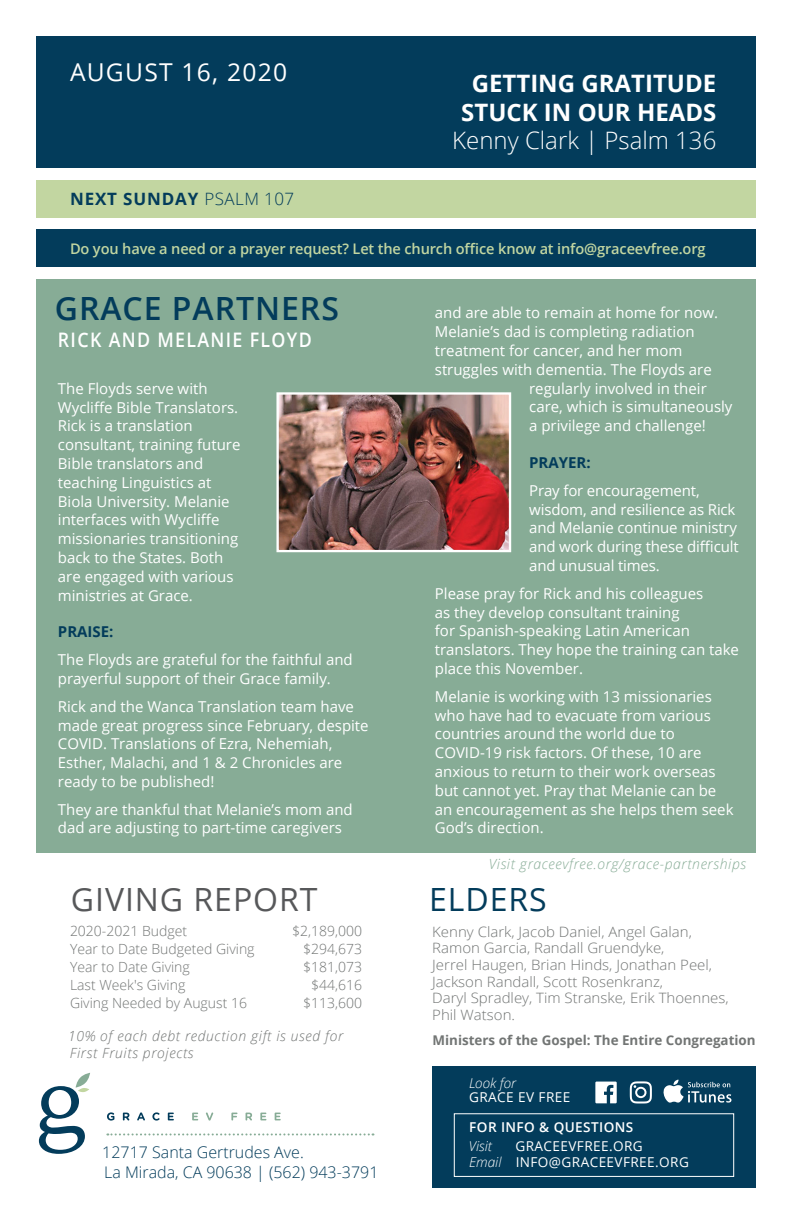
<style>
.page{position:relative;width:792px;height:1224px;background:#fff}
.page>*{position:absolute;margin:0;border:0;box-sizing:border-box;transform-origin:0 0}
.t1{font:600 32px "Open Sans";letter-spacing:.03em;color:#033c5b}
.t2{font:32px "Open Sans";letter-spacing:.03em;color:#57585a}
.t3{font:32px "Open Sans";letter-spacing:.03em;color:#033c5b}
.t4{font:24.6px "Open Sans";letter-spacing:.05em;color:#fff}
.t5{font:700 24px/28.8px "Open Sans";color:#fff;text-align:center}
.t6{font:300 24px "Open Sans";color:#fff}
.t7{font:600 20px "Open Sans";letter-spacing:.075em;color:#fff;scale:.89 1}
.t8{font:700 17px "Open Sans";letter-spacing:.05em;color:#033c5b}
.t9{font:300 16px/20px "Open Sans";color:#033c5b}
.t10{font:15px/18.8px "Open Sans";color:#fff}
.t11{font:700 15px "Open Sans";color:#033c5b}
.t12{font:600 14.6px "Open Sans";letter-spacing:-.01em;color:#c2d6a1}
.t13{font:300 14.2px/16.6px "Open Sans";color:#727574;scale:1.05 1}
.t14{font:300 14px/18px "Open Sans";color:#727574}
.t15{font:italic 300 14px/16.8px "Open Sans";letter-spacing:.045em;color:#727574}
.t16{font:italic 300 14px "Open Sans";letter-spacing:.045em;color:#87ac96}
.t17{font:13.6px/16.4px "Open Sans";letter-spacing:.03em;color:#fff}
.t18{font:italic 300 13.6px/16.4px "Open Sans";color:#fff}
.t19{font:600 13.6px "Open Sans";letter-spacing:.03em;color:#fff}
.t20{font:700 13.4px "Open Sans";color:#727574}
.s1{font-weight:300}
</style>
<div class="page">
<div style="left:36px;top:279px;width:720px;height:573px;background:#87ac96"></div>
<div style="left:36px;top:36px;width:720px;height:132px;background:#033c5b"></div>
<div style="left:36px;top:180px;width:720px;height:38px;background:#c2d6a1"></div>
<div style="left:36px;top:230px;width:720px;height:37px;background:#033c5b"></div>
<div style="left:432px;top:1067px;width:324px;height:121px;background:#033c5b"></div>
<svg style="left:595px;top:1082px;width:22px;height:21px"></svg>
<svg style="left:107px;top:1133px;width:267px;height:2px"></svg>
<div style="left:454px;top:1113px;width:280px;height:64px;border:1px solid #fff"></div>
<svg style="left:663px;top:1080px;width:68px;height:23px"></svg>
<svg style="left:630px;top:1081px;width:22px;height:23px"></svg>
<svg style="left:39px;top:1073px;width:51px;height:81px"></svg>
<svg style="left:107px;top:1112px;width:7px;height:9px"></svg>
<svg style="left:123px;top:1113px;width:6px;height:8px"></svg>
<svg style="left:137px;top:1112px;width:8px;height:9px"></svg>
<svg style="left:152px;top:1112px;width:8px;height:9px"></svg>
<svg style="left:168px;top:1113px;width:6px;height:7px"></svg>
<svg style="left:192px;top:1113px;width:6px;height:7px"></svg>
<svg style="left:206px;top:1113px;width:7px;height:8px"></svg>
<svg style="left:231px;top:1113px;width:6px;height:8px"></svg>
<svg style="left:246px;top:1113px;width:6px;height:8px"></svg>
<svg style="left:260px;top:1113px;width:6px;height:7px"></svg>
<svg style="left:275px;top:1113px;width:6px;height:7px"></svg>
<img style="left:276px;top:392px;width:236px;height:161px">
<h2 class="t4" style="left:70px;top:55px;width:219px">AUGUST 16, 2020</h2>
<h3 class="t5" style="left:461px;top:68px;width:257px">GETTING GRATITUDE<br>STUCK IN OUR HEADS</h3>
<h3 class="t6" style="left:452px;top:124px;width:266px">Kenny Clark | Psalm 136</h3>
<p class="t8" style="left:70px;top:187px;width:226px">NEXT SUNDAY <span class="s1">PSALM 107</span></p>
<p class="t12" style="left:70px;top:239px;width:637px">Do you have a need or a prayer request? Let the church office know at info@graceevfree.org</p>
<h1 class="t1" style="left:55px;top:287px;width:286px">GRACE PARTNERS</h1>
<h3 class="t7" style="left:58px;top:326px;width:287px">RICK AND MELANIE FLOYD</h3>
<p class="t10" style="left:58px;top:379px;width:184px">The Floyds serve with<br>Wycliffe Bible Translators.<br>Rick is a translation consultant, training future<br>Bible translators and teaching Linguistics at<br>Biola University. Melanie interfaces with Wycliffe missionaries transitioning back to the States. Both are engaged with various ministries at Grace.</p>
<p class="t11" style="left:58px;top:621px;width:57px">PRAISE:</p>
<p class="t10" style="left:58px;top:650px;width:296px">The Floyds are grateful for the faithful and prayerful support of their Grace family.</p>
<p class="t10" style="left:58px;top:696px;width:312px">Rick and the Wanca Translation team have made great progress since February, despite COVID. Translations of Ezra, Nehemiah, Esther, Malachi, and 1 &amp; 2 Chronicles are ready to be published!</p>
<p class="t10" style="left:58px;top:799px;width:296px">They are thankful that Melanie’s mom and dad are adjusting to part-time caregivers</p>
<h1 class="t2" style="left:71px;top:877px;width:248px">GIVING REPORT</h1>
<p class="t14" style="left:70px;top:922px;width:186px">2020-2021 Budget<br>Year to Date Budgeted Giving<br>Year to Date Giving<br>Last Week's Giving<br>Giving Needed by August 16</p>
<p class="t14" style="left:292px;top:922px;width:71px;text-align:right">$2,189,000 $294,673 $181,073 $44,616 $113,600</p>
<p class="t15" style="left:68px;top:1027px;width:277px">10% of each debt reduction gift is used for<br>First Fruits projects</p>
<p class="t9" style="left:102px;top:1141px;width:278px">12717 Santa Gertrudes Ave.<br>La Mirada, CA 90638 | (562) 943-3791</p>
<p class="t10" style="left:435px;top:303px;width:285px">and are able to remain at home for now.</p>
<p class="t10" style="left:435px;top:322px;width:261px">Melanie’s dad is completing radiation</p>
<p class="t10" style="left:435px;top:341px;width:249px">treatment for cancer, and her mom</p>
<p class="t10" style="left:435px;top:360px;width:278px">struggles with dementia. The Floyds are</p>
<p class="t10" style="left:529px;top:378px;width:179px">regularly involved in their</p>
<p class="t10" style="left:529px;top:397px;width:205px">care, which is simultaneously</p>
<p class="t10" style="left:529px;top:416px;width:178px">a privilege and challenge!</p>
<p class="t11" style="left:529px;top:452px;width:63px">PRAYER:</p>
<p class="t10" style="left:529px;top:481px;width:211px">Pray for encouragement, wisdom, and resilience as Rick and Melanie continue ministry and work during these difficult and unusual times.</p>
<p class="t10" style="left:435px;top:584px;width:306px">Please pray for Rick and his colleagues<br>as they develop consultant training<br>for Spanish-speaking Latin American translators. They hope the training can take place this November.</p>
<p class="t10" style="left:435px;top:687px;width:300px">Melanie is working with 13 missionaries who have had to evacuate from various countries around the world due to COVID-19 risk factors. Of these, 10 are anxious to return to their work overseas but cannot yet. Pray that Melanie can be an encouragement as she helps them seek God’s direction.</p>
<p class="t16" style="left:489px;top:855px;width:259px">Visit graceevfree.org/grace-partnerships</p>
<h1 class="t3" style="left:429px;top:877px;width:119px">ELDERS</h1>
<p class="t13" style="left:432px;top:923px;width:284px">Kenny Clark, Jacob Daniel, Angel Galan, Ramon Garcia, Randall Gruendyke,<br>Jerrel Haugen, Brian Hinds, Jonathan Peel, Jackson Randall, Scott Rosenkranz,<br>Daryl Spradley, Tim Stranske, Erik Thoennes, Phil Watson.</p>
<p class="t20" style="left:433px;top:1031px;width:325px">Ministers of the Gospel: The Entire Congregation</p>
<p class="t18" style="left:469px;top:1075px;width:49px">Look for</p>
<p class="t17" style="left:469px;top:1088px;width:103px">GRACE EV FREE</p>
<p class="t19" style="left:469px;top:1118px;width:166px">FOR INFO &amp; QUESTIONS</p>
<p class="t18" style="left:469px;top:1137px;width:34px">Visit<br>Email</p>
<p class="t17" style="left:515px;top:1137px;width:175px">GRACEEVFREE.ORG<br>INFO@GRACEEVFREE.ORG</p>
</div>
